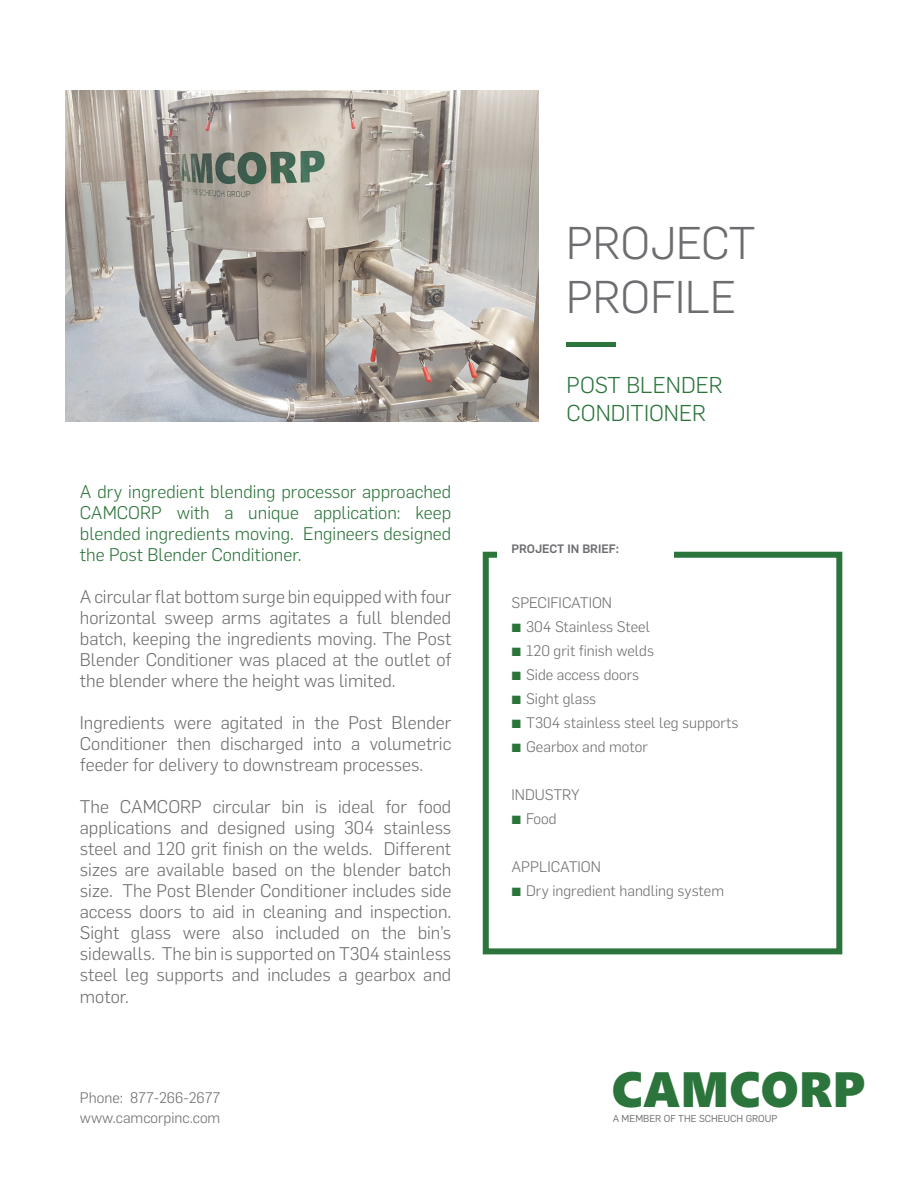
<style>
.page{position:relative;width:918px;height:1188px;background:#fff}
.page>*{position:absolute;margin:0;border:0;box-sizing:border-box;transform-origin:0 0}
.t1{font:49.65px "Segoe UI Black";color:#2b743b}
.t2{font:300 45px "Flama";color:#6c6d70}
.Head_19_16_blau{font:300 22.5px "Flama";color:#2b743b}
.t3{font:300 18px/21px "Flama";color:#6c6d70;text-align:justify}
.t4{font:300 18px/21px "Flama";color:#2b743b;text-align:justify}
.t5{font:300 15px "Flama";color:#6c6d70}
.Wussten_Sie_8_9_6_gr{font:500 12px "Flama";color:#6c6d70}
.t6{font:9.9px "Flama";color:#6c6d70}
.s1{color:#2b743b}
</style>
<div class="page">
<hr style="left:566px;top:342px;width:49px;height:4px;background:#2b743b">
<img style="left:66px;top:91px;width:473px;height:330px">
<div style="left:483px;top:552px;width:359px;height:402px;background:#fff;border:6px solid #2b743b"></div>
<div style="left:497px;top:518px;width:176px;height:63px;background:#fff"></div>
<p class="t4" style="left:80px;top:480px;width:373px">A dry ingredient blending processor approached CAMCORP with a unique application: keep blended ingredients moving. Engineers designed the Post Blender Conditioner.</p>
<p class="t3" style="left:80px;top:585px;width:373px">A circular flat bottom surge bin equipped with four horizontal sweep arms agitates a full blended batch, keeping the ingredients moving. The Post Blender Conditioner was placed at the outlet of the blender where the height was limited.</p>
<p class="t3" style="left:80px;top:711px;width:373px">Ingredients were agitated in the Post Blender Conditioner then discharged into a volumetric feeder for delivery to downstream processes.</p>
<p class="t3" style="left:80px;top:795px;width:373px">The CAMCORP circular bin is ideal for food applications and designed using 304 stainless steel and 120 grit finish on the welds. Different sizes are available based on the blender batch size. The Post Blender Conditioner includes side access doors to aid in cleaning and inspection.<br>Sight glass were also included on the bin’s sidewalls. The bin is supported on T304 stainless steel leg supports and includes a gearbox and motor.</p>
<p class="t5" style="left:80px;top:1088px;width:142px">Phone: 877-266-2677</p>
<p class="t5" style="left:80px;top:1108px;width:142px">www.camcorpinc.com</p>
<p class="t2" style="left:566px;top:212px;width:191px">PROJECT</p>
<p class="t2" style="left:566px;top:266px;width:172px">PROFILE</p>
<p class="Head_19_16_blau" style="left:567px;top:369px;width:158px">POST BLENDER</p>
<p class="Head_19_16_blau" style="left:567px;top:398px;width:141px">CONDITIONER</p>
<p class="Wussten_Sie_8_9_6_gr" style="left:512px;top:540px;width:109px">PROJECT IN BRIEF:</p>
<p class="t5" style="left:512px;top:593px;width:102px">SPECIFICATION</p>
<p class="t5" style="left:512px;top:617px;width:140px"><span class="s1">▪</span> 304 Stainless Steel</p>
<p class="t5" style="left:512px;top:641px;width:144px"><span class="s1">▪</span> 120 grit finish welds</p>
<p class="t5" style="left:512px;top:665px;width:129px"><span class="s1">▪</span> Side access doors</p>
<p class="t5" style="left:512px;top:689px;width:86px"><span class="s1">▪</span> Sight glass</p>
<p class="t5" style="left:512px;top:713px;width:228px"><span class="s1">▪</span> T304 stainless steel leg supports</p>
<p class="t5" style="left:512px;top:737px;width:138px"><span class="s1">▪</span> Gearbox and motor</p>
<p class="t5" style="left:512px;top:785px;width:70px">INDUSTRY</p>
<p class="t5" style="left:512px;top:809px;width:47px"><span class="s1">▪</span> Food</p>
<p class="t5" style="left:512px;top:857px;width:91px">APPLICATION</p>
<p class="t5" style="left:512px;top:881px;width:214px"><span class="s1">▪</span> Dry ingredient handling system</p>
<p class="t1" style="left:612px;top:1053px;width:255px">CAMCORP</p>
<p class="t6" style="left:613px;top:1112px;width:166px">A MEMBER OF THE SCHEUCH GROUP</p>
</div>
